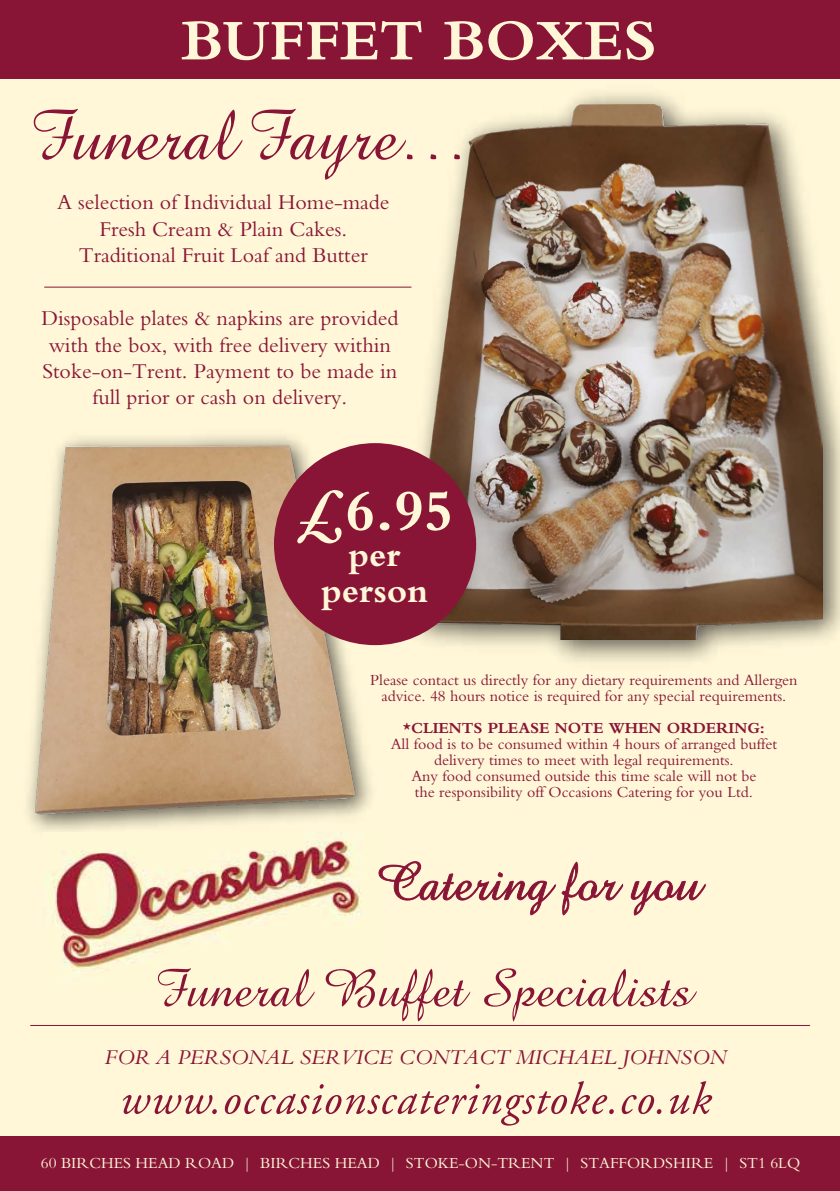
<style>
.page{position:relative;width:840px;height:1191px;background:#fff}
.page>*{position:absolute;margin:0;border:0;box-sizing:border-box;transform-origin:0 0}
.t1{font:70.8px "Amazone BT";color:#891536}
.t2{font:700 60px "Bembo";color:#fff7d8}
.t3{font:53.2px "Amazone BT";color:#891536}
.t4{font:700 36px/36px "Bembo";color:#fff7d8;text-align:center}
.t5{font:22px/26.4px "Bembo";color:#891536;text-align:center}
.t6{font:italic 22px "Bembo";color:#891536}
.t7{font:16px/16px "Bembo";color:#891536;text-align:center}
.t8{font:16px "Bembo";color:#fff7d8}
.t9{font:700 16px "Bembo";color:#891536}
</style>
<div class="page">
<div style="left:0;top:0;width:839px;height:1191px;background:#fff7d8"></div>
<div style="left:0;top:0;width:839px;height:79px;background:#891536"></div>
<img style="left:28px;top:436px;width:337px;height:395px">
<svg style="left:123px;top:1095px;width:94px;height:19px"></svg>
<svg style="left:224px;top:1081px;width:389px;height:44px"></svg>
<svg style="left:621px;top:1095px;width:40px;height:19px"></svg>
<svg style="left:670px;top:1081px;width:41px;height:33px"></svg>
<img style="left:53px;top:840px;width:308px;height:141px">
<div style="left:0;top:1136px;width:839px;height:55px;background:#891536"></div>
<img style="left:397px;top:93px;width:442px;height:569px">
<img style="left:420px;top:104px;width:402px;height:535px">
<svg style="left:378px;top:861px;width:245px;height:55px"></svg>
<svg style="left:630px;top:880px;width:76px;height:36px"></svg>
<hr style="left:30px;top:1025px;width:779px;height:1px;background:#891536">
<hr style="left:44px;top:287px;width:367px;height:1px;background:#891536">
<div style="left:274px;top:443px;width:202px;height:202px;background:#891536;border-radius:50%"></div>
<h2 class="t2" style="left:181px;top:7px;width:477px">BUFFET BOXES</h2>
<h1 class="t1" style="left:28px;top:95px;width:443px">FuneralFayre…</h1>
<h3 class="t5" style="left:57px;top:189px;width:334px">A selection of Individual Home-made<br>Fresh Cream &amp; Plain Cakes.<br>Traditional Fruit Loaf and Butter</h3>
<h3 class="t5" style="left:41px;top:305px;width:358px">Disposable plates &amp; napkins are provided with the box, with free delivery within Stoke-on-Trent. Payment to be made in full prior or cash on delivery.</h3>
<h2 class="t2" style="left:295px;top:477px;width:160px">£6.95</h2>
<h3 class="t4" style="left:321px;top:536px;width:108px">per person</h3>
<p class="t7" style="left:370px;top:671px;width:428px">Please contact us directly for any dietary requirements and Allergen advice. 48 hours notice is required for any special requirements.</p>
<p class="t9" style="left:402px;top:718px;width:363px">*CLIENTS PLEASE NOTE WHEN ORDERING:</p>
<p class="t7" style="left:390px;top:735px;width:387px">All food is to be consumed within 4 hours of arranged buffet delivery times to meet with legal requirements.<br>Any food consumed outside this time scale will not be<br>the responsibility off Occasions Catering for you Ltd.</p>
<h3 class="t3" style="left:377px;top:851px;width:325px">Catering for you</h3>
<h3 class="t3" style="left:154px;top:958px;width:539px">Funeral Buffet Specialists</h3>
<h3 class="t6" style="left:104px;top:1044px;width:623px">FOR A PERSONAL SERVICE CONTACT MICHAEL JOHNSON</h3>
<p class="t8" style="left:41px;top:1154px;width:760px">60 BIRCHES HEAD ROAD | BIRCHES HEAD | STOKE-ON-TRENT | STAFFORDSHIRE | ST1 6LQ</p>
</div>
